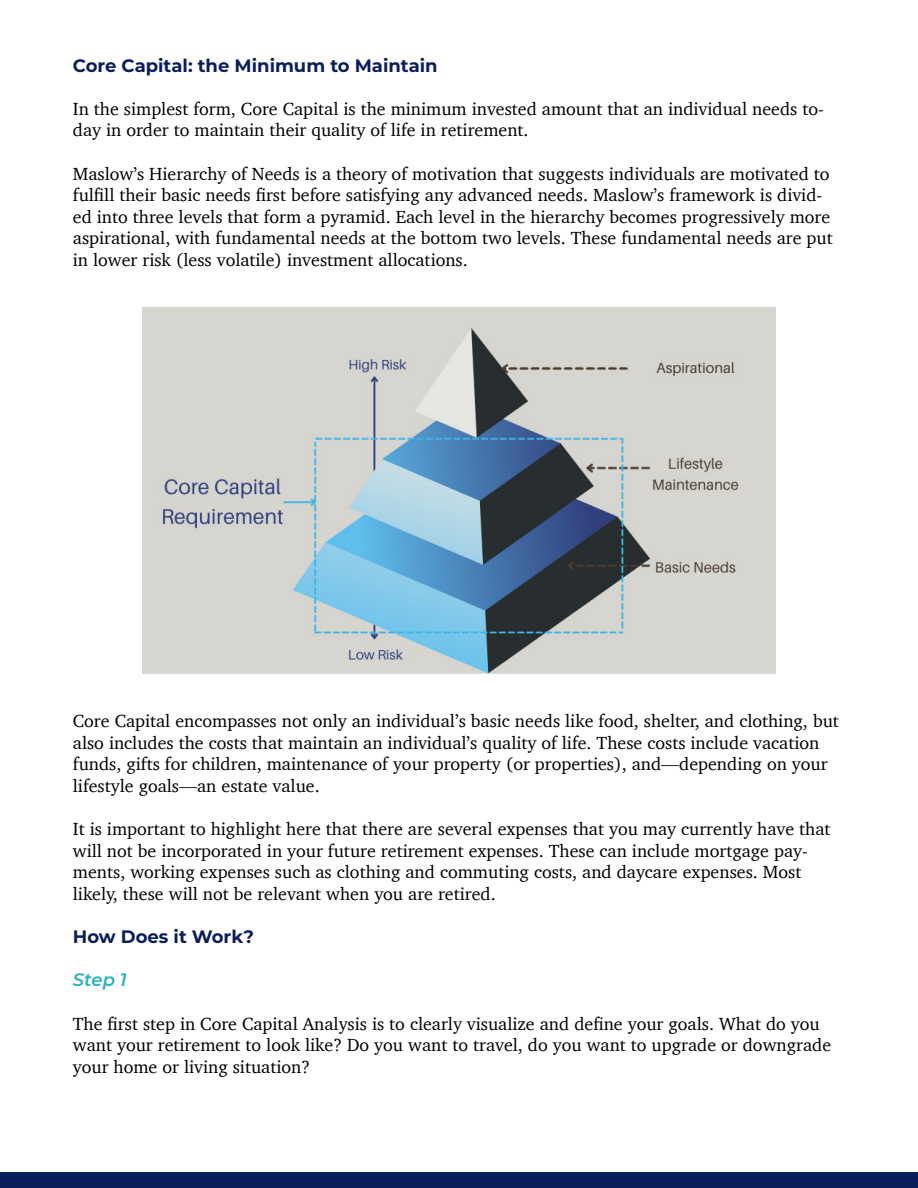
<style>
.page{position:relative;width:918px;height:1188px;background:#fff}
.page>*{position:absolute;margin:0;border:0;box-sizing:border-box;transform-origin:0 0}
.t1{font:18px/21.6px "Charter";color:#000}
.t2{font:700 18px "Montserrat";color:#091e5b}
.t3{font:italic 600 18px "Montserrat";color:#2bb0c9}
</style>
<div class="page">
<div style="left:0;top:1173px;width:918px;height:15px;background:#091e5b"></div>
<img style="left:142px;top:308px;width:634px;height:365px">
<p class="t2" style="left:73px;top:52px;width:366px">Core Capital: the Minimum to Maintain</p>
<p class="t1" style="left:73px;top:98px;width:752px">In the simplest form, Core Capital is the minimum invested amount that an individual needs to&shy;day in order to maintain their quality of life in retirement.</p>
<p class="t1" style="left:73px;top:162px;width:761px">Maslow’s Hierarchy of Needs is a theory of motivation that suggests individuals are motivated to fulfill their basic needs first before satisfying any advanced needs. Maslow’s framework is divid&shy;ed into three levels that form a pyramid. Each level in the hierarchy becomes progressively more aspirational, with fundamental needs at the bottom two levels. These fundamental needs are put in lower risk (less volatile) investment allocations.</p>
<p class="t1" style="left:73px;top:710px;width:768px">Core Capital encompasses not only an individual’s basic needs like food, shelter, and clothing, but also includes the costs that maintain an individual’s quality of life. These costs include vacation funds, gifts for children, maintenance of your property (or properties), and—depending on your lifestyle goals—an estate value.</p>
<p class="t1" style="left:73px;top:818px;width:759px">It is important to highlight here that there are several expenses that you may currently have that will not be incorporated in your future retirement expenses. These can include mortgage pay&shy;ments, working expenses such as clothing and commuting costs, and daycare expenses. Most likely, these will not be relevant when you are retired.</p>
<p class="t2" style="left:73px;top:924px;width:183px">How Does it Work?</p>
<p class="t3" style="left:73px;top:967px;width:55px">Step 1</p>
<p class="t1" style="left:73px;top:1012px;width:760px">The first step in Core Capital Analysis is to clearly visualize and define your goals. What do you want your retirement to look like? Do you want to travel, do you want to upgrade or downgrade your home or living situation?</p>
</div>
